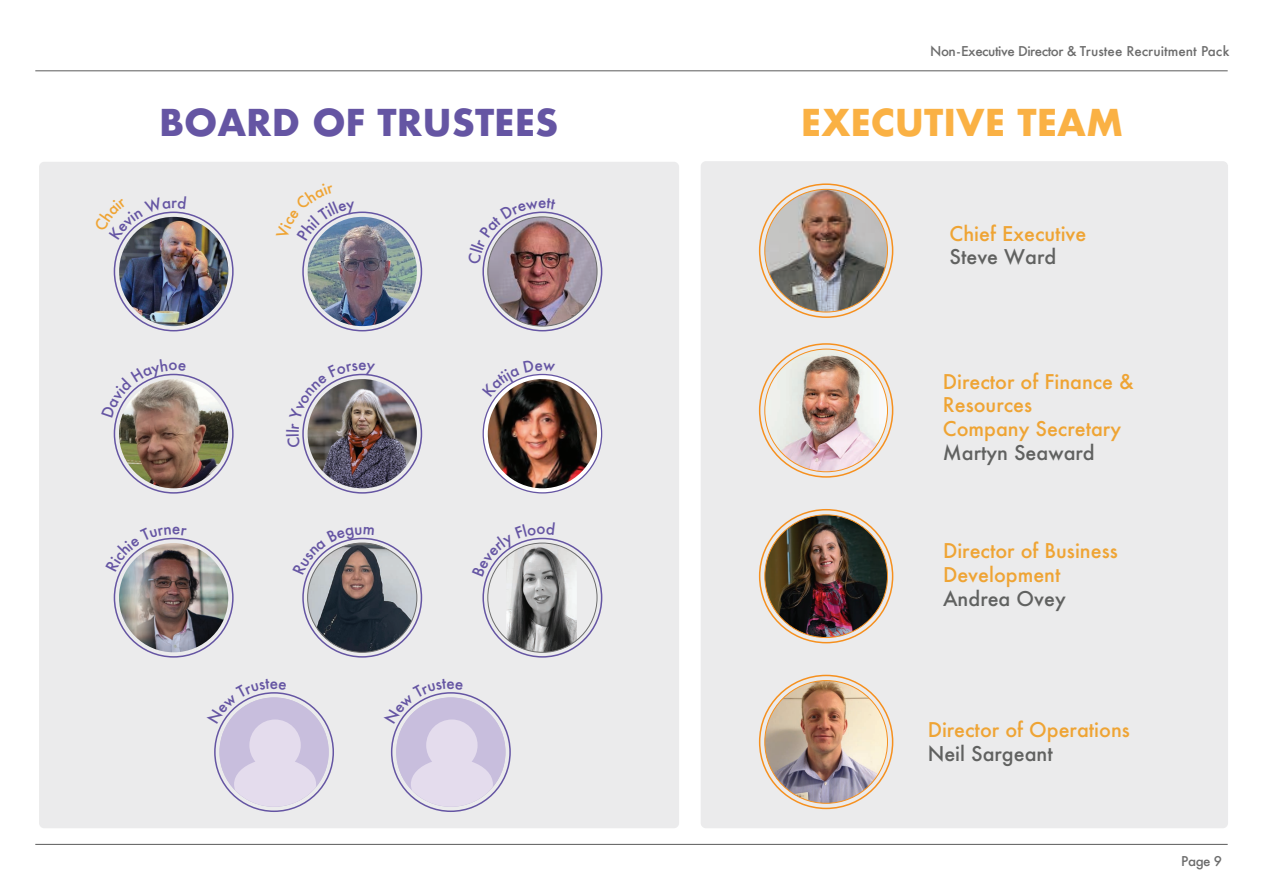
<style>
.page{position:relative;width:1263px;height:893px;background:#fff}
.page>*{position:absolute;margin:0;border:0;box-sizing:border-box;transform-origin:0 0}
.t1{font:700 36px "Futura";color:#6555a3}
.t2{font:700 36px "Futura";color:#fab144}
.t3{font:500 19.8px/23.7px "Futura";color:#efa434}
.t4{font:500 19.8px "Futura";color:#606160}
.t5{font:500 13.2px "Futura";letter-spacing:-.035em;color:#6d6d6d}
</style>
<div class="page">
<div style="left:701px;top:161px;width:527px;height:667px;background:#ebebec;border-radius:5px"></div>
<hr style="left:35px;top:70px;width:1193px;height:1px;background:#6d6d6d">
<hr style="left:35px;top:844px;width:1193px;height:1px;background:#6d6d6d">
<img style="left:765px;top:189px;width:122px;height:123px;border-radius:61px">
<img style="left:765px;top:349px;width:122px;height:123px;border-radius:61px">
<img style="left:765px;top:515px;width:122px;height:122px;border-radius:61px">
<img style="left:765px;top:681px;width:122px;height:122px;border-radius:61px">
<div style="left:39px;top:162px;width:640px;height:666px;background:#ebebec;border-radius:5px"></div>
<img style="left:308px;top:217px;width:109px;height:109px;border-radius:55px">
<svg style="left:375px;top:543px;width:16px;height:2px"></svg>
<img style="left:308px;top:545px;width:109px;height:107px">
<img style="left:119px;top:217px;width:109px;height:109px;border-radius:55px">
<img style="left:488px;top:217px;width:109px;height:109px;border-radius:55px">
<img style="left:119px;top:379px;width:109px;height:109px;border-radius:55px">
<img style="left:308px;top:379px;width:109px;height:109px;border-radius:55px">
<div style="left:219px;top:697px;width:110px;height:110px;background:#c8bedd;border-radius:55px"></div>
<div style="left:396px;top:697px;width:109px;height:110px;background:#c8bedd;border-radius:55px"></div>
<img style="left:119px;top:543px;width:109px;height:109px;border-radius:55px">
<svg style="left:483px;top:374px;width:119px;height:119px"></svg>
<img style="left:488px;top:379px;width:109px;height:109px;border-radius:55px">
<svg style="left:482px;top:537px;width:115px;height:115px"></svg>
<svg style="left:307px;top:537px;width:67px;height:38px"></svg>
<svg style="left:122px;top:211px;width:64px;height:29px"></svg>
<svg style="left:483px;top:211px;width:73px;height:53px"></svg>
<svg style="left:116px;top:373px;width:70px;height:44px"></svg>
<img style="left:302px;top:373px;width:73px;height:75px">
<svg style="left:214px;top:692px;width:102px;height:115px"></svg>
<svg style="left:390px;top:692px;width:103px;height:115px"></svg>
<svg style="left:119px;top:537px;width:68px;height:35px"></svg>
<svg style="left:495px;top:373px;width:60px;height:24px"></svg>
<svg style="left:310px;top:212px;width:46px;height:29px"></svg>
<p class="t5" style="left:930px;top:42px;width:301px">Non-Executive Director &amp; Trustee Recruitment Pack</p>
<h1 class="t1" style="left:159px;top:96px;width:401px">BOARD OF TRUSTEES</h1>
<h1 class="t2" style="left:801px;top:96px;width:324px">EXECUTIVE TEAM</h1>
<p class="t3" style="left:949px;top:221px;width:138px">Chief Executive</p>
<p class="t4" style="left:949px;top:243px;width:108px">Steve Ward</p>
<p class="t3" style="left:943px;top:369px;width:192px">Director of Finance &amp;<br>Resources<br>Company Secretary</p>
<p class="t4" style="left:943px;top:439px;width:153px">Martyn Seaward</p>
<p class="t3" style="left:943px;top:539px;width:176px">Director of Business<br>Development</p>
<p class="t4" style="left:943px;top:585px;width:124px">Andrea Ovey</p>
<p class="t3" style="left:928px;top:718px;width:204px">Director of Operations</p>
<p class="t4" style="left:928px;top:740px;width:127px">Neil Sargeant</p>
<p class="t5" style="left:1181px;top:852px;width:42px">Page 9</p>
</div>
